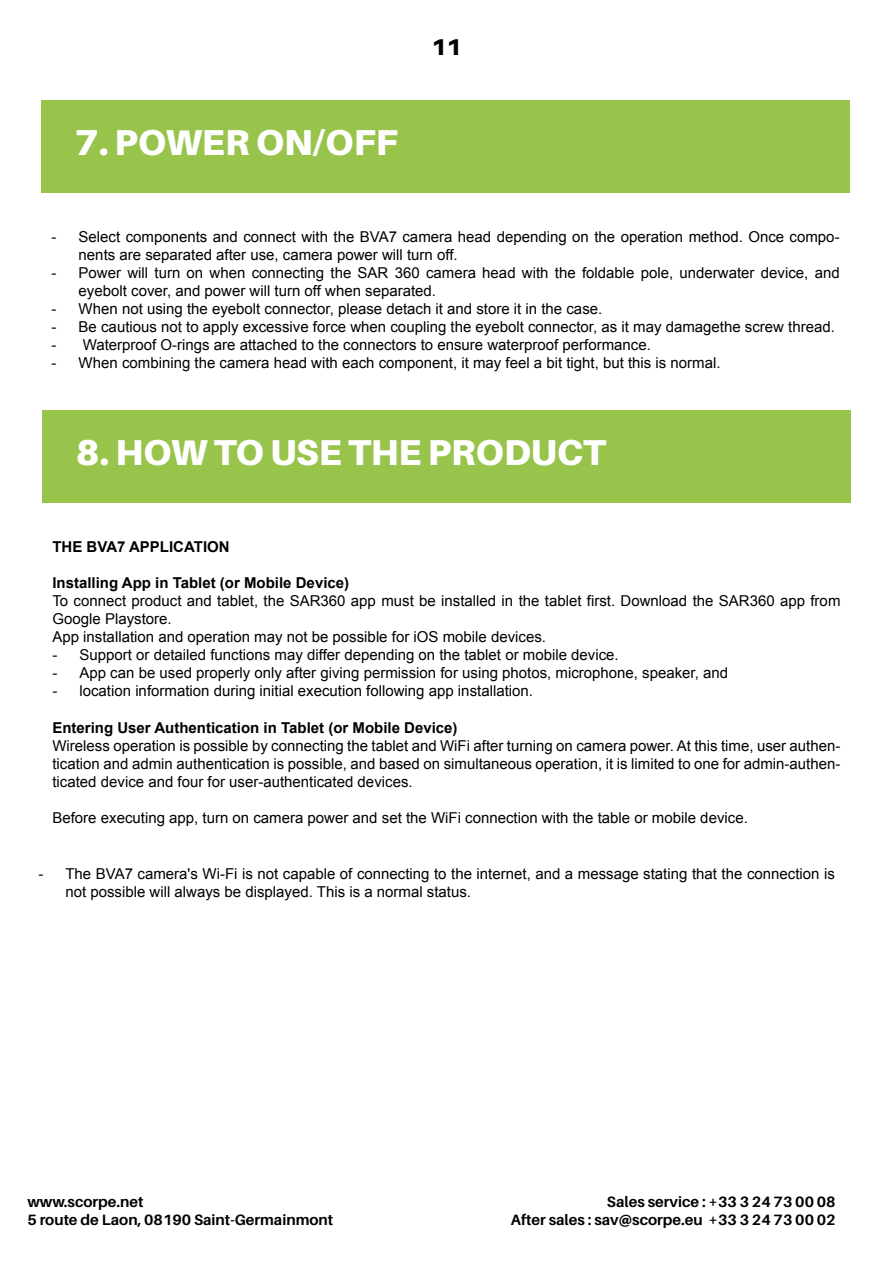
<style>
.page{position:relative;width:893px;height:1263px;background:#fff}
.page>*{position:absolute;margin:0;border:0;box-sizing:border-box;transform-origin:0 0}
.t1{font:900 36px "Aileron";color:#fff}
.t2{font:900 22.8px "Aileron";color:#000}
.t3{font:15px/18px "Arial";color:#000}
.t4{font:700 15px/18px "Aileron";color:#000}
.t5{font:700 15px "Arial";color:#000}
</style>
<div class="page">
<div style="left:42px;top:100px;width:808px;height:93px;background:#98c44c"></div>
<div style="left:42px;top:410px;width:809px;height:93px;background:#98c44c"></div>
<h1 class="t1" style="left:75px;top:121px;width:325px">7. POWER ON/OFF</h1>
<h2 class="t2" style="left:431px;top:34px;width:32px">11</h2>
<p class="t3" style="left:79px;top:228px;width:762px;text-indent:-27px">- Select components and connect with the BVA7 camera head depending on the operation method. Once compo&shy;nents are separated after use, camera power will turn off.</p>
<p class="t3" style="left:79px;top:264px;width:763px;text-indent:-27px">- Power will turn on when connecting the SAR 360 camera head with the foldable pole, underwater device, and eyebolt cover, and power will turn off when separated.</p>
<p class="t3" style="left:52px;top:300px;width:552px">- When not using the eyebolt connector, please detach it and store it in the case.</p>
<p class="t3" style="left:52px;top:318px;width:785px">- Be cautious not to apply excessive force when coupling the eyebolt connector, as it may damagethe screw thread.</p>
<p class="t3" style="left:52px;top:336px;width:601px">- Waterproof O-rings are attached to the connectors to ensure waterproof performance.</p>
<p class="t3" style="left:52px;top:354px;width:670px">- When combining the camera head with each component, it may feel a bit tight, but this is normal.</p>
<h1 class="t1" style="left:76px;top:431px;width:532px">8. HOW TO USE THE PRODUCT</h1>
<p class="t5" style="left:52px;top:539px;width:179px">THE BVA7 APPLICATION</p>
<p class="t5" style="left:52px;top:575px;width:298px">Installing App in Tablet (or Mobile Device)</p>
<p class="t3" style="left:52px;top:592px;width:789px">To connect product and tablet, the SAR360 app must be installed in the tablet first. Download the SAR360 app from<br>Google Playstore.<br>App installation and operation may not be possible for iOS mobile devices.</p>
<p class="t3" style="left:52px;top:646px;width:568px">- Support or detailed functions may differ depending on the tablet or mobile device.</p>
<p class="t3" style="left:52px;top:664px;width:677px">- App can be used properly only after giving permission for using photos, microphone, speaker, and</p>
<p class="t3" style="left:52px;top:682px;width:482px">- location information during initial execution following app installation.</p>
<p class="t5" style="left:52px;top:719px;width:407px">Entering User Authentication in Tablet (or Mobile Device)</p>
<p class="t3" style="left:52px;top:736px;width:789px;text-align:justify">Wireless operation is possible by connecting the tablet and WiFi after turning on camera power. At this time, user authen&shy;tication and admin authentication is possible, and based on simultaneous operation, it is limited to one for admin-authen&shy;ticated device and four for user-authenticated devices.</p>
<p class="t3" style="left:52px;top:808px;width:697px">Before executing app, turn on camera power and set the WiFi connection with the table or mobile device.</p>
<p class="t3" style="left:65px;top:864px;width:771px;text-indent:-27px">- The BVA7 camera's Wi-Fi is not capable of connecting to the internet, and a message stating that the connection is not possible will always be displayed. This is a normal status.</p>
<p class="t4" style="left:27px;top:1193px;width:307px">www.scorpe.net<br>5 route de Laon, 08190 Saint-Germainmont</p>
<p class="t4" style="left:511px;top:1193px;width:326px;text-align:right">Sales service : +33 3 24 73 00 08<br>After sales : sav@scorpe.eu +33 3 24 73 00 02</p>
</div>
